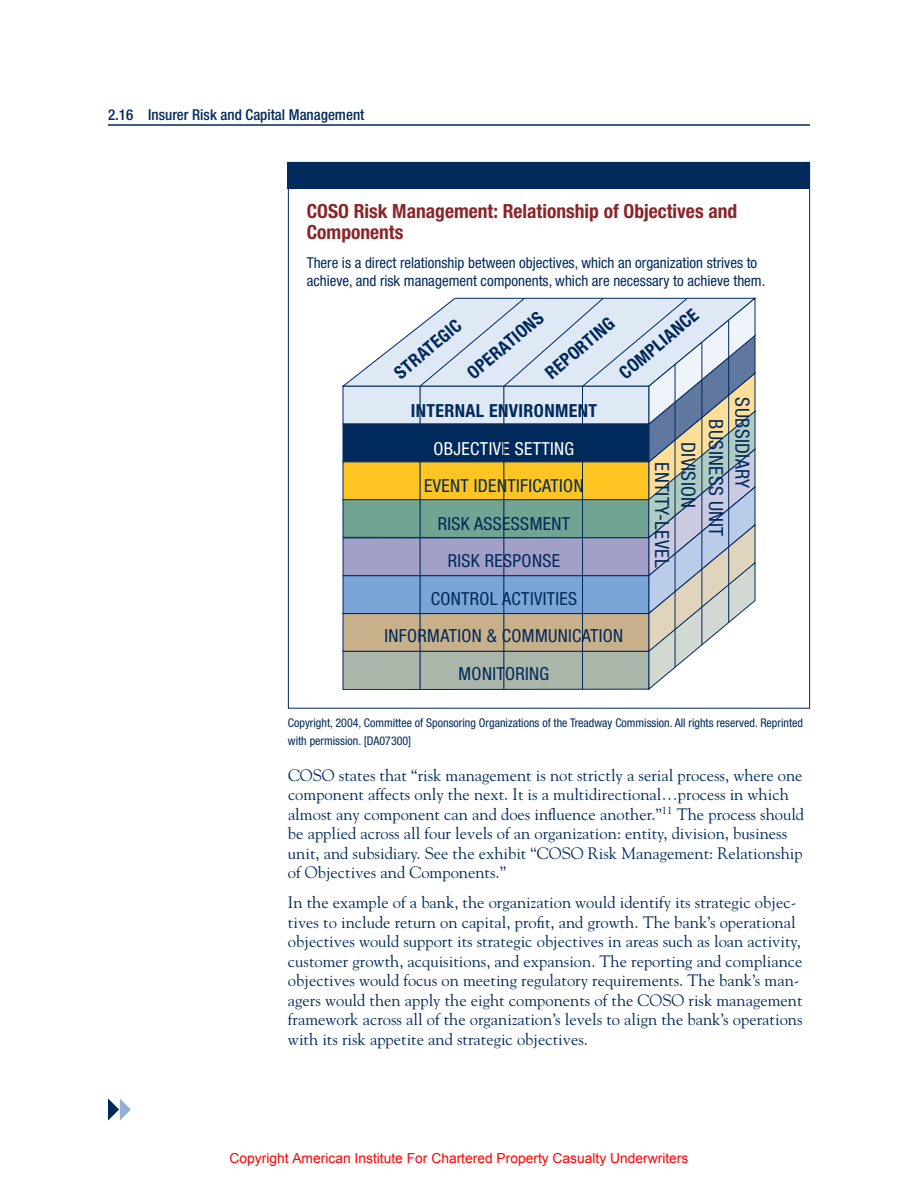
<style>
.page{position:relative;width:918px;height:1188px;background:#fff}
.page>*{position:absolute;margin:0;border:0;box-sizing:border-box;transform-origin:0 0}
.Exhibit_Head_2{font:700 condensed 19.5px/21px "Helvetica Neue";color:#8a2528}
.t1{font:condensed 19.5px "Helvetica Neue";letter-spacing:.02em;color:#00295c}
.t2{font:condensed 18px/37.5px "Helvetica Neue";letter-spacing:.02em;color:#00295c;text-align:center}
.t3{font:700 condensed 18px "Helvetica Neue";color:#00295c}
.t4{font:16.5px/19.5px "Goudy";color:#00295c}
.Exhibit_Text{font:condensed 15px/18px "Helvetica Neue";color:#00295c}
.Running_Head{font:500 condensed 15px "Helvetica Neue";color:#00295c}
.t5{font:13.8px "Arial";color:#f00}
.t6{font:condensed 12px/18px "Helvetica Neue";color:#00295c}
.s1{font-weight:700}
.s2{color:#fff}
</style>
<div class="page">
<svg style="left:108px;top:1098px;width:23px;height:23px"></svg>
<hr style="left:108px;top:124px;width:702px;height:2px;background:#00295c">
<svg style="left:342px;top:297px;width:414px;height:393px"></svg>
<svg style="left:419px;top:298px;width:310px;height:370px;background:#abb4b4"></svg>
<hr style="left:420px;top:386px;width:1px;height:304px;background:#00295c">
<hr style="left:504px;top:386px;width:1px;height:304px;background:#00295c">
<hr style="left:582px;top:386px;width:1px;height:304px;background:#00295c">
<div style="left:288px;top:162px;width:522px;height:26px;background:#00295c"></div>
<p class="Running_Head" style="left:108px;top:105px;width:258px">2.16 Insurer Risk and Capital Management</p>
<p class="Exhibit_Head_2" style="left:307px;top:201px;width:432px">COSO Risk Management: Relationship of Objectives and<br>Components</p>
<p class="Exhibit_Text" style="left:307px;top:253px;width:460px">There is a direct relationship between objectives, which an organization strives to achieve, and risk management components, which are necessary to achieve them.</p>
<p class="t3" style="left:390px;top:367px;width:83px;rotate:-40deg">STRATEGIC</p>
<p class="t3" style="left:463px;top:367px;width:95px;rotate:-40deg">OPERATIONS</p>
<p class="t3" style="left:541px;top:367px;width:86px;rotate:-40deg">REPORTING</p>
<p class="t3" style="left:615px;top:367px;width:99px;rotate:-40deg">COMPLIANCE</p>
<p class="t1" style="left:754px;top:397px;width:92px;rotate:90deg">SUBSIDIARY</p>
<p class="t2" style="left:385px;top:392px;width:240px"><span class="s1">INTERNAL ENVIRONMENT<br></span><span class="s2">OBJECTIVE SETTING<br></span>EVENT IDENTIFICATION<br>RISK ASSESSMENT<br>RISK RESPONSE<br>CONTROL ACTIVITIES<br>INFORMATION &amp; COMMUNICATION<br>MONITORING</p>
<p class="t6" style="left:288px;top:714px;width:517px">Copyright, 2004, Committee of Sponsoring Organizations of the Treadway Commission. All rights reserved. Reprinted with permission. [DA07300]</p>
<p class="t1" style="left:727px;top:419px;width:118px;rotate:90deg">BUSINESS UNIT</p>
<p class="t1" style="left:700px;top:442px;width:67px;rotate:90deg">DIVISION</p>
<p class="t1" style="left:673px;top:462px;width:107px;rotate:90deg">ENTITY-LEVEL</p>
<p class="t4" style="left:288px;top:765px;width:518px">COSO states that “risk management is not strictly a serial process, where one component affects only the next. It is a multidirectional…process in which almost any component can and does influence another.”<sup>11</sup> The process should be applied across all four levels of an organization: entity, division, business unit, and subsidiary. See the exhibit “COSO Risk Management: Relationship of Objectives and Components.”</p>
<p class="t4" style="left:288px;top:892px;width:516px">In the example of a bank, the organization would identify its strategic objec&shy;tives to include return on capital, profit, and growth. The bank’s operational objectives would support its strategic objectives in areas such as loan activity, customer growth, acquisitions, and expansion. The reporting and compliance objectives would focus on meeting regulatory requirements. The bank’s man&shy;agers would then apply the eight components of the COSO risk management framework across all of the organization’s levels to align the bank’s operations with its risk appetite and strategic objectives.</p>
<p class="t5" style="left:230px;top:1150px;width:460px">Copyright American Institute For Chartered Property Casualty Underwriters</p>
</div>
